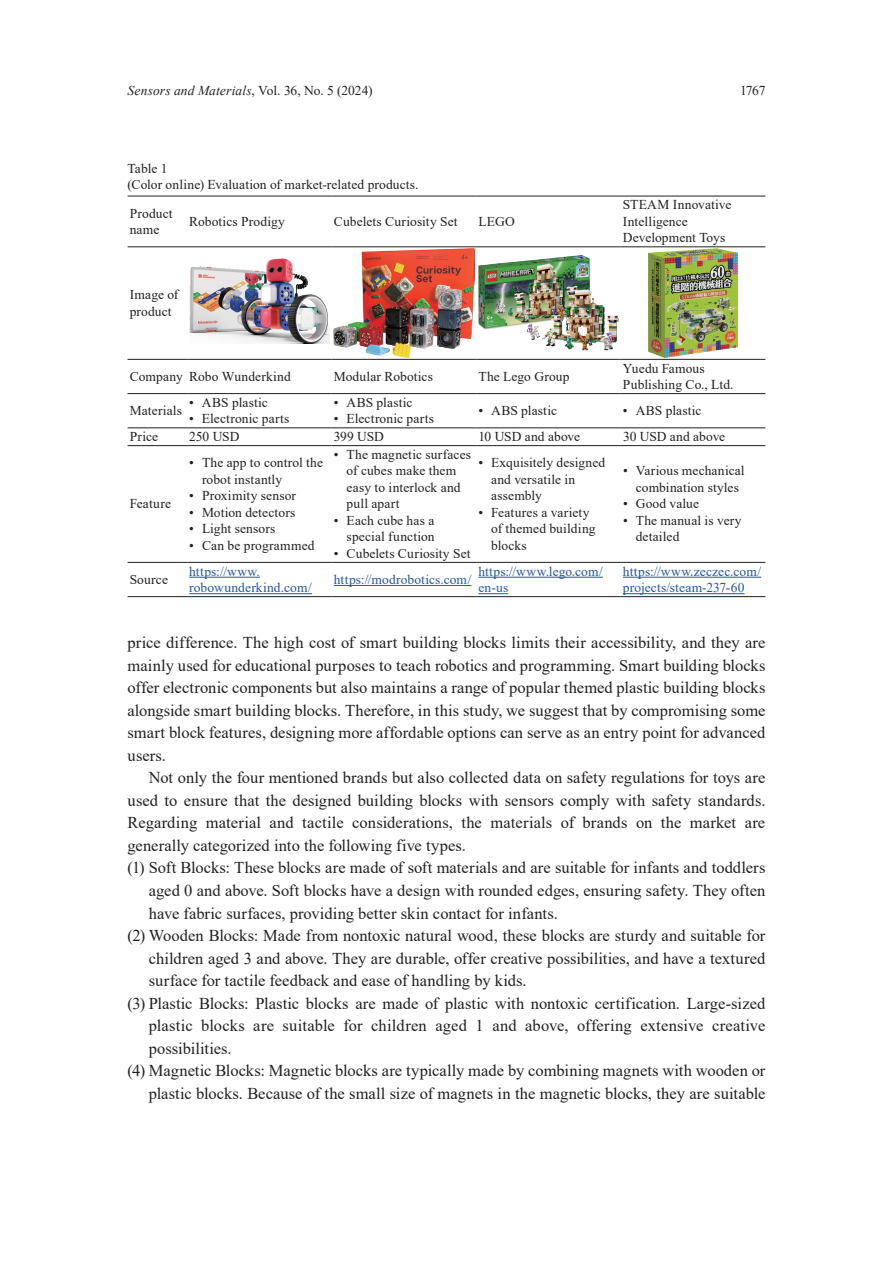
<style>
.page{position:relative;width:893px;height:1263px;background:#fff}
.page>*{position:absolute;margin:0;border:0;box-sizing:border-box;transform-origin:0 0}
.t1{font:16.5px/22.5px "Times New Roman";letter-spacing:.005em;color:#231f20;text-align:justify}
.t2{font:13.5px/16.5px "Times New Roman";letter-spacing:.01em;color:#231f20}
.t3{font:13.5px/16.5px "Times New Roman";letter-spacing:.01em;color:#2256a6}
.t4{font:italic 13.5px "Times New Roman";letter-spacing:.01em;color:#231f20}
.t5{font:13.5px "Times New Roman";letter-spacing:-.01em;color:#231f20}
.s1{font-style:normal}
</style>
<div class="page">
<hr style="left:128px;top:196px;width:59px;height:1px;background:#231f20">
<hr style="left:187px;top:196px;width:145px;height:1px;background:#231f20">
<hr style="left:332px;top:196px;width:144px;height:1px;background:#231f20">
<hr style="left:476px;top:196px;width:145px;height:1px;background:#231f20">
<hr style="left:621px;top:196px;width:144px;height:1px;background:#231f20">
<hr style="left:128px;top:247px;width:59px;height:1px;background:#231f20">
<hr style="left:187px;top:247px;width:145px;height:1px;background:#231f20">
<hr style="left:332px;top:247px;width:144px;height:1px;background:#231f20">
<hr style="left:476px;top:247px;width:145px;height:1px;background:#231f20">
<hr style="left:621px;top:247px;width:144px;height:1px;background:#231f20">
<hr style="left:128px;top:359px;width:59px;height:1px;background:#231f20">
<hr style="left:187px;top:359px;width:145px;height:1px;background:#231f20">
<hr style="left:332px;top:359px;width:144px;height:1px;background:#231f20">
<hr style="left:476px;top:359px;width:145px;height:1px;background:#231f20">
<hr style="left:621px;top:359px;width:144px;height:1px;background:#231f20">
<hr style="left:128px;top:393px;width:59px;height:1px;background:#231f20">
<hr style="left:187px;top:393px;width:145px;height:1px;background:#231f20">
<hr style="left:332px;top:393px;width:144px;height:1px;background:#231f20">
<hr style="left:476px;top:393px;width:145px;height:1px;background:#231f20">
<hr style="left:621px;top:393px;width:144px;height:1px;background:#231f20">
<hr style="left:128px;top:428px;width:59px;height:1px;background:#231f20">
<hr style="left:187px;top:428px;width:145px;height:1px;background:#231f20">
<hr style="left:332px;top:428px;width:144px;height:1px;background:#231f20">
<hr style="left:476px;top:428px;width:145px;height:1px;background:#231f20">
<hr style="left:621px;top:428px;width:144px;height:1px;background:#231f20">
<hr style="left:128px;top:445px;width:59px;height:1px;background:#231f20">
<hr style="left:187px;top:445px;width:145px;height:1px;background:#231f20">
<hr style="left:332px;top:445px;width:144px;height:1px;background:#231f20">
<hr style="left:476px;top:445px;width:145px;height:1px;background:#231f20">
<hr style="left:621px;top:445px;width:144px;height:1px;background:#231f20">
<hr style="left:128px;top:562px;width:59px;height:1px;background:#231f20">
<hr style="left:187px;top:562px;width:145px;height:1px;background:#231f20">
<hr style="left:332px;top:562px;width:144px;height:1px;background:#231f20">
<hr style="left:476px;top:562px;width:145px;height:1px;background:#231f20">
<hr style="left:621px;top:562px;width:144px;height:1px;background:#231f20">
<hr style="left:128px;top:596px;width:59px;height:1px;background:#231f20">
<hr style="left:187px;top:596px;width:145px;height:1px;background:#231f20">
<hr style="left:332px;top:596px;width:144px;height:1px;background:#231f20">
<hr style="left:476px;top:596px;width:145px;height:1px;background:#231f20">
<hr style="left:621px;top:596px;width:144px;height:1px;background:#231f20">
<img style="left:189px;top:258px;width:141px;height:85px">
<img style="left:334px;top:249px;width:140px;height:108px">
<img style="left:478px;top:256px;width:141px;height:94px">
<img style="left:649px;top:249px;width:88px;height:108px">
<hr style="left:189px;top:577px;width:71px;height:1px;background:#2256a6">
<hr style="left:189px;top:593px;width:123px;height:1px;background:#2256a6">
<hr style="left:334px;top:585px;width:137px;height:1px;background:#2256a6">
<hr style="left:478px;top:577px;width:125px;height:1px;background:#2256a6">
<hr style="left:478px;top:593px;width:30px;height:1px;background:#2256a6">
<hr style="left:623px;top:577px;width:138px;height:1px;background:#2256a6">
<hr style="left:623px;top:593px;width:121px;height:1px;background:#2256a6">
<p class="t4" style="left:128px;top:81px;width:247px">Sensors and Materials<span class="s1">, Vol. 36, No. 5 (2024)</span></p>
<p class="t2" style="left:740px;top:82px;width:27px">1767</p>
<p class="t2" style="left:128px;top:160px;width:292px">Table 1<br>(Color online) Evaluation of market-related products.</p>
<p class="t2" style="left:130px;top:204px;width:44px">Product name</p>
<p class="t2" style="left:189px;top:213px;width:97px">Robotics Prodigy</p>
<p class="t2" style="left:334px;top:213px;width:125px">Cubelets Curiosity Set</p>
<p class="t2" style="left:478px;top:213px;width:38px">LEGO</p>
<p class="t2" style="left:130px;top:286px;width:50px">Image of product</p>
<p class="t2" style="left:623px;top:196px;width:110px">STEAM Innovative<br>Intelligence<br>Development Toys</p>
<p class="t2" style="left:130px;top:368px;width:163px">Company Robo Wunderkind</p>
<p class="t2" style="left:334px;top:368px;width:101px">Modular Robotics</p>
<p class="t2" style="left:478px;top:368px;width:93px">The Lego Group</p>
<p class="t2" style="left:623px;top:359px;width:112px">Yuedu Famous<br>Publishing Co., Ltd.</p>
<p class="t2" style="left:130px;top:402px;width:54px">Materials</p>
<p class="t2" style="left:189px;top:394px;width:80px">• ABS plastic</p>
<p class="t2" style="left:189px;top:410px;width:102px">• Electronic parts</p>
<p class="t2" style="left:334px;top:394px;width:80px">• ABS plastic</p>
<p class="t2" style="left:334px;top:410px;width:102px">• Electronic parts</p>
<p class="t2" style="left:478px;top:402px;width:80px">• ABS plastic</p>
<p class="t2" style="left:623px;top:402px;width:80px">• ABS plastic</p>
<p class="t2" style="left:130px;top:428px;width:30px">Price</p>
<p class="t2" style="left:189px;top:428px;width:52px">250 USD</p>
<p class="t2" style="left:334px;top:428px;width:52px">399 USD</p>
<p class="t5" style="left:478px;top:427px;width:103px">10 USD and above</p>
<p class="t2" style="left:623px;top:428px;width:104px">30 USD and above</p>
<p class="t2" style="left:130px;top:495px;width:43px">Feature</p>
<p class="t2" style="left:202px;top:454px;width:123px;text-indent:-13px">• The app to control the robot instantly</p>
<p class="t2" style="left:189px;top:487px;width:108px">• Proximity sensor</p>
<p class="t2" style="left:189px;top:503px;width:108px">• Motion detectors</p>
<p class="t2" style="left:189px;top:520px;width:88px">• Light sensors</p>
<p class="t2" style="left:189px;top:536px;width:127px">• Can be programmed</p>
<p class="t2" style="left:347px;top:446px;width:126px;text-indent:-13px">• The magnetic surfaces of cubes make them easy to interlock and pull apart</p>
<p class="t2" style="left:334px;top:512px;width:102px;text-align:right">• Each cube has a special function</p>
<p class="t2" style="left:334px;top:545px;width:138px">• Cubelets Curiosity Set</p>
<p class="t2" style="left:491px;top:454px;width:116px;text-indent:-13px">• Exquisitely designed and versatile in assembly</p>
<p class="t2" style="left:491px;top:503px;width:106px;text-indent:-13px">• Features a variety of themed building blocks</p>
<p class="t2" style="left:623px;top:462px;width:123px;text-align:center">• Various mechanical combination styles</p>
<p class="t2" style="left:623px;top:495px;width:78px">• Good value</p>
<p class="t2" style="left:636px;top:512px;width:107px;text-indent:-13px">• The manual is very detailed</p>
<p class="t2" style="left:130px;top:571px;width:40px">Source</p>
<p class="t3" style="left:189px;top:562px;width:124px">https://www. robowunderkind.com/</p>
<p class="t3" style="left:334px;top:571px;width:139px">https://modrobotics.com/</p>
<p class="t3" style="left:478px;top:562px;width:126px">https://www.lego.com/ en-us</p>
<p class="t3" style="left:623px;top:562px;width:140px">https://www.zeczec.com/ projects/steam-237-60</p>
<p class="t1" style="left:128px;top:631px;width:639px">price difference. The high cost of smart building blocks limits their accessibility, and they are mainly used for educational purposes to teach robotics and programming. Smart building blocks offer electronic components but also maintains a range of popular themed plastic building blocks alongside smart building blocks. Therefore, in this study, we suggest that by compromising some smart block features, designing more affordable options can serve as an entry point for advanced users.</p>
<p class="t1" style="left:149px;top:766px;width:618px">Not only the four mentioned brands but also collected data on safety regulations for toys are</p>
<p class="t1" style="left:128px;top:789px;width:639px">used to ensure that the designed building blocks with sensors comply with safety standards.</p>
<p class="t1" style="left:128px;top:811px;width:639px">Regarding material and tactile considerations, the materials of brands on the market are</p>
<p class="t1" style="left:128px;top:834px;width:340px">generally categorized into the following five types.</p>
<p class="t1" style="left:128px;top:856px;width:639px">(1) Soft Blocks: These blocks are made of soft materials and are suitable for infants and toddlers</p>
<p class="t1" style="left:149px;top:879px;width:618px">aged 0 and above. Soft blocks have a design with rounded edges, ensuring safety. They often</p>
<p class="t1" style="left:149px;top:901px;width:410px">have fabric surfaces, providing better skin contact for infants.</p>
<p class="t1" style="left:128px;top:924px;width:639px">(2) Wooden Blocks: Made from nontoxic natural wood, these blocks are sturdy and suitable for</p>
<p class="t1" style="left:149px;top:946px;width:618px">children aged 3 and above. They are durable, offer creative possibilities, and have a textured</p>
<p class="t1" style="left:149px;top:969px;width:379px">surface for tactile feedback and ease of handling by kids.</p>
<p class="t1" style="left:128px;top:991px;width:639px">(3) Plastic Blocks: Plastic blocks are made of plastic with nontoxic certification. Large-sized</p>
<p class="t1" style="left:149px;top:1014px;width:618px">plastic blocks are suitable for children aged 1 and above, offering extensive creative</p>
<p class="t1" style="left:149px;top:1036px;width:84px">possibilities.</p>
<p class="t1" style="left:128px;top:1059px;width:639px">(4) Magnetic Blocks: Magnetic blocks are typically made by combining magnets with wooden or</p>
<p class="t1" style="left:149px;top:1081px;width:618px">plastic blocks. Because of the small size of magnets in the magnetic blocks, they are suitable</p>
</div>
